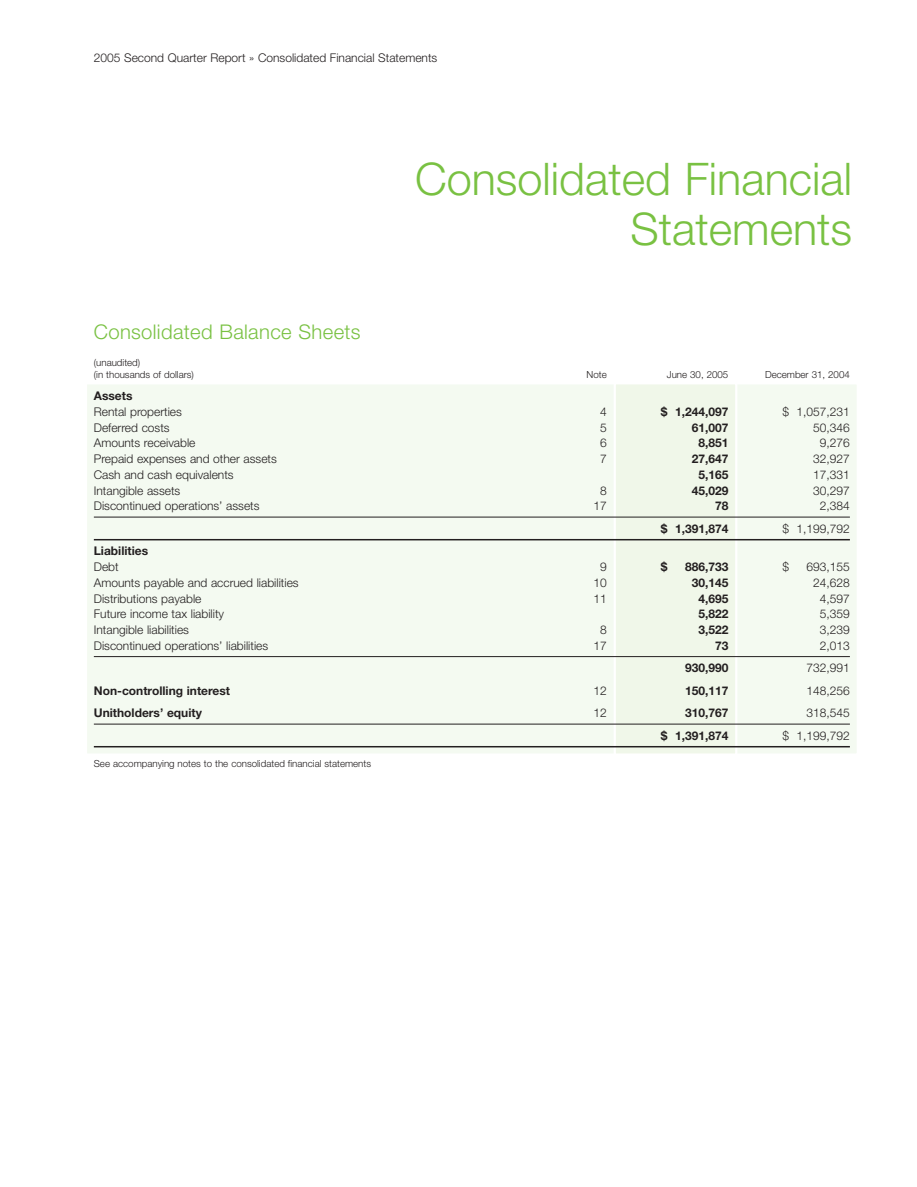
<style>
.page{position:relative;width:917px;height:1187px;background:#fff}
.page>*{position:absolute;margin:0;border:0;box-sizing:border-box;transform-origin:0 0}
.t1{font:300 45px/49.5px "Helvetica Neue";color:#79c142;text-align:right}
.t2{font:300 20.25px "Helvetica Neue";letter-spacing:.015em;color:#79c142}
.t3{font:300 12px "Helvetica Neue";color:#231f20}
.t4{font:700 12px "Helvetica Neue";color:#231f20}
.t5{font:300 9.75px/11.2px "Helvetica Neue";color:#231f20}
</style>
<div class="page">
<div style="left:87px;top:384px;width:769px;height:370px;background:#f4faf1"></div>
<p class="t3" style="left:94px;top:54px;width:345px">2005 Second Quarter Report » Consolidated Financial Statements</p>
<h1 class="t1" style="left:415px;top:159px;width:439px">Consolidated Financial<br>Statements</h1>
<h2 class="t2" style="left:94px;top:325px;width:268px">Consolidated Balance Sheets</h2>
<p class="t5" style="left:94px;top:358px;width:102px">(unaudited)<br>(in thousands of dollars)</p>
<p class="t5" style="left:587px;top:369px;width:22px">Note</p>
<p class="t5" style="left:667px;top:369px;width:63px">June 30, 2005</p>
<p class="t5" style="left:765px;top:369px;width:86px">December 31, 2004</p>
<p class="t4" style="left:94px;top:392px;width:40px">Assets</p>
<p class="t3" style="left:94px;top:407px;width:90px">Rental properties</p>
<p class="t3" style="left:600px;top:407px;width:8px">4</p>
<p class="t4" style="left:661px;top:407px;width:69px">$ 1,244,097</p>
<p class="t3" style="left:782px;top:407px;width:69px">$ 1,057,231</p>
<p class="t3" style="left:94px;top:423px;width:77px">Deferred costs</p>
<p class="t3" style="left:600px;top:423px;width:8px">5</p>
<p class="t4" style="left:692px;top:423px;width:38px">61,007</p>
<p class="t3" style="left:813px;top:423px;width:38px">50,346</p>
<p class="t3" style="left:94px;top:439px;width:103px">Amounts receivable</p>
<p class="t3" style="left:600px;top:439px;width:8px">6</p>
<p class="t4" style="left:698px;top:439px;width:32px">8,851</p>
<p class="t3" style="left:820px;top:439px;width:32px">9,276</p>
<p class="t3" style="left:94px;top:455px;width:185px">Prepaid expenses and other assets</p>
<p class="t3" style="left:600px;top:455px;width:8px">7</p>
<p class="t4" style="left:692px;top:455px;width:38px">27,647</p>
<p class="t3" style="left:813px;top:455px;width:38px">32,927</p>
<p class="t3" style="left:94px;top:470px;width:141px">Cash and cash equivalents</p>
<p class="t4" style="left:698px;top:470px;width:32px">5,165</p>
<p class="t3" style="left:813px;top:470px;width:38px">17,331</p>
<p class="t3" style="left:94px;top:486px;width:88px">Intangible assets</p>
<p class="t3" style="left:600px;top:486px;width:8px">8</p>
<p class="t4" style="left:692px;top:486px;width:38px">45,029</p>
<p class="t3" style="left:813px;top:486px;width:38px">30,297</p>
<p class="t3" style="left:94px;top:502px;width:167px">Discontinued operations’ assets</p>
<p class="t3" style="left:594px;top:502px;width:15px">17</p>
<p class="t4" style="left:715px;top:502px;width:15px">78</p>
<p class="t3" style="left:820px;top:502px;width:32px">2,384</p>
<p class="t4" style="left:661px;top:524px;width:69px">$ 1,391,874</p>
<p class="t3" style="left:782px;top:524px;width:69px">$ 1,199,792</p>
<p class="t4" style="left:94px;top:547px;width:56px">Liabilities</p>
<p class="t3" style="left:94px;top:563px;width:26px">Debt</p>
<p class="t3" style="left:600px;top:563px;width:8px">9</p>
<p class="t4" style="left:661px;top:563px;width:8px">$</p>
<p class="t4" style="left:685px;top:563px;width:45px">886,733</p>
<p class="t3" style="left:782px;top:563px;width:8px">$</p>
<p class="t3" style="left:806px;top:563px;width:45px">693,155</p>
<p class="t3" style="left:94px;top:578px;width:206px">Amounts payable and accrued liabilities</p>
<p class="t3" style="left:594px;top:578px;width:15px">10</p>
<p class="t4" style="left:692px;top:578px;width:38px">30,145</p>
<p class="t3" style="left:813px;top:578px;width:38px">24,628</p>
<p class="t3" style="left:94px;top:594px;width:109px">Distributions payable</p>
<p class="t3" style="left:593px;top:594px;width:15px">11</p>
<p class="t4" style="left:698px;top:594px;width:32px">4,695</p>
<p class="t3" style="left:820px;top:594px;width:32px">4,597</p>
<p class="t3" style="left:94px;top:610px;width:132px">Future income tax liability</p>
<p class="t4" style="left:698px;top:610px;width:32px">5,822</p>
<p class="t3" style="left:820px;top:610px;width:32px">5,359</p>
<p class="t3" style="left:94px;top:626px;width:97px">Intangible liabilities</p>
<p class="t3" style="left:600px;top:626px;width:8px">8</p>
<p class="t4" style="left:698px;top:626px;width:32px">3,522</p>
<p class="t3" style="left:820px;top:626px;width:32px">3,239</p>
<p class="t3" style="left:94px;top:641px;width:176px">Discontinued operations’ liabilities</p>
<p class="t3" style="left:594px;top:641px;width:15px">17</p>
<p class="t4" style="left:715px;top:641px;width:15px">73</p>
<p class="t3" style="left:820px;top:641px;width:32px">2,013</p>
<p class="t4" style="left:685px;top:664px;width:45px">930,990</p>
<p class="t3" style="left:806px;top:664px;width:45px">732,991</p>
<p class="t4" style="left:94px;top:686px;width:138px">Non-controlling interest</p>
<p class="t3" style="left:593px;top:686px;width:15px">12</p>
<p class="t4" style="left:685px;top:686px;width:45px">150,117</p>
<p class="t3" style="left:806px;top:686px;width:45px">148,256</p>
<p class="t4" style="left:94px;top:709px;width:110px">Unitholders’ equity</p>
<p class="t3" style="left:593px;top:709px;width:15px">12</p>
<p class="t4" style="left:685px;top:709px;width:45px">310,767</p>
<p class="t3" style="left:806px;top:709px;width:45px">318,545</p>
<p class="t4" style="left:661px;top:731px;width:69px">$ 1,391,874</p>
<p class="t3" style="left:782px;top:731px;width:69px">$ 1,199,792</p>
<p class="t5" style="left:94px;top:759px;width:279px">See accompanying notes to the consolidated financial statements</p>
</div>
